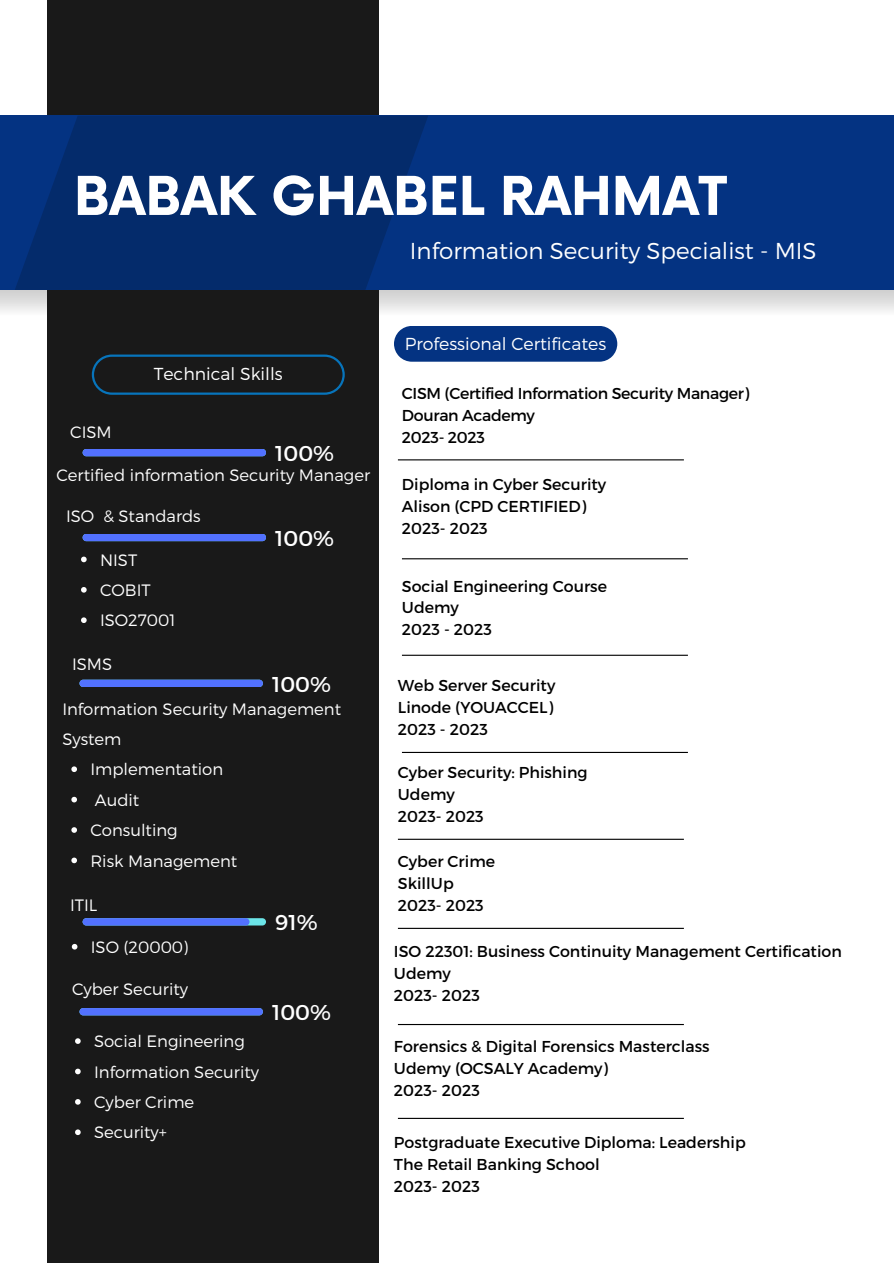
<style>
.page{position:relative;width:894px;height:1264px;background:#fff}
.page>*{position:absolute;margin:0;border:0;box-sizing:border-box;transform-origin:0 0}
.t1{font:700 52.05px "Now";color:#fff}
.t2{font:300 22.95px "Montserrat";color:#fff}
.t3{font:21.45px "Montserrat";color:#fff}
.t4{font:300 17.25px "Montserrat";color:#fff}
.t5{font:300 16.5px/30.3px "Montserrat";color:#fff}
.t6{font:15.75px "Montserrat";color:#010101}
.t7{font:15.75px "Montserrat";letter-spacing:-.02em;color:#010101}
</style>
<div class="page">
<svg style="left:0;top:290px;width:893px;height:41px"></svg>
<div style="left:47px;top:0;width:331px;height:1263px;background:#191919"></div>
<div style="left:394px;top:326px;width:223px;height:36px;background:#043382"></div>
<div style="left:0;top:116px;width:893px;height:174px;background:#043382"></div>
<svg style="left:92px;top:354px;width:252px;height:41px"></svg>
<svg style="left:15px;top:116px;width:413px;height:174px;fill:#042b6b"></svg>
<hr style="left:398px;top:459px;width:285px;height:1px;background:#000">
<hr style="left:402px;top:654px;width:285px;height:2px;background:#000">
<hr style="left:398px;top:927px;width:285px;height:1px;background:#000">
<div style="left:83px;top:449px;width:183px;height:7px;background:#5271ff;border-radius:4px"></div>
<svg style="left:81px;top:556px;width:6px;height:6px"></svg>
<svg style="left:81px;top:587px;width:6px;height:5px"></svg>
<svg style="left:81px;top:617px;width:6px;height:6px"></svg>
<div style="left:83px;top:534px;width:183px;height:7px;background:#5271ff;border-radius:4px"></div>
<div style="left:79px;top:679px;width:184px;height:8px;background:#5271ff;border-radius:4px"></div>
<svg style="left:71px;top:766px;width:6px;height:6px"></svg>
<svg style="left:71px;top:796px;width:6px;height:6px"></svg>
<svg style="left:71px;top:827px;width:6px;height:5px"></svg>
<svg style="left:71px;top:857px;width:6px;height:6px"></svg>
<div style="left:83px;top:918px;width:183px;height:7px;background:#6ce5e8;border-radius:4px"></div>
<div style="left:83px;top:918px;width:166px;height:7px;background:#5271ff;border-radius:4px"></div>
<svg style="left:72px;top:943px;width:5px;height:6px"></svg>
<div style="left:79px;top:1008px;width:184px;height:7px;background:#5271ff;border-radius:4px"></div>
<svg style="left:75px;top:1038px;width:6px;height:5px"></svg>
<svg style="left:75px;top:1068px;width:6px;height:6px"></svg>
<svg style="left:75px;top:1099px;width:6px;height:5px"></svg>
<svg style="left:75px;top:1129px;width:6px;height:6px"></svg>
<hr style="left:402px;top:558px;width:285px;height:1px;background:#000">
<hr style="left:402px;top:752px;width:285px;height:1px;background:#000">
<hr style="left:398px;top:838px;width:285px;height:1px;background:#000">
<hr style="left:398px;top:1023px;width:285px;height:2px;background:#000">
<hr style="left:398px;top:1117px;width:285px;height:1px;background:#000">
<p class="t1" style="left:74px;top:168px;width:654px">BABAK GHABEL RAHMAT</p>
<p class="t2" style="left:410px;top:236px;width:408px">Information Security Specialist - MIS</p>
<p class="t4" style="left:154px;top:363px;width:130px">Technical Skills</p>
<p class="t4" style="left:405px;top:332px;width:203px">Professional Certificates</p>
<p class="t7" style="left:402px;top:383px;width:348px">CISM (Certified Information Security Manager)</p>
<p class="t7" style="left:402px;top:405px;width:134px">Douran Academy</p>
<p class="t5" style="left:70px;top:416px;width:43px">CISM</p>
<p class="t7" style="left:402px;top:427px;width:84px">2023- 2023</p>
<p class="t6" style="left:402px;top:474px;width:206px">Diploma in Cyber Security</p>
<p class="t6" style="left:402px;top:496px;width:186px">Alison (CPD CERTIFIED)</p>
<p class="t6" style="left:402px;top:518px;width:87px">2023- 2023</p>
<h3 class="t3" style="left:275px;top:439px;width:60px">100%</h3>
<h2 class="t5" style="left:56px;top:459px;width:315px">Certified information Security Manager</h2>
<p class="t5" style="left:66px;top:500px;width:136px">ISO &amp; Standards</p>
<p class="t5" style="left:100px;top:544px;width:39px">NIST</p>
<p class="t5" style="left:100px;top:574px;width:52px">COBIT</p>
<p class="t5" style="left:100px;top:604px;width:77px">ISO27001</p>
<h3 class="t3" style="left:275px;top:524px;width:60px">100%</h3>
<p class="t6" style="left:402px;top:575px;width:206px">Social Engineering Course</p>
<p class="t6" style="left:402px;top:597px;width:58px">Udemy</p>
<p class="t6" style="left:402px;top:619px;width:91px">2023 - 2023</p>
<p class="t5" style="left:72px;top:648px;width:42px">ISMS</p>
<h3 class="t3" style="left:272px;top:670px;width:60px">100%</h3>
<p class="t5" style="left:62px;top:692px;width:280px">Information Security Management<br>System</p>
<p class="t5" style="left:90px;top:753px;width:134px">Implementation</p>
<p class="t5" style="left:95px;top:784px;width:46px">Audit</p>
<p class="t5" style="left:90px;top:814px;width:89px">Consulting</p>
<p class="t5" style="left:90px;top:844px;width:148px">Risk Management</p>
<p class="t5" style="left:70px;top:888px;width:29px">ITIL</p>
<h3 class="t3" style="left:275px;top:908px;width:44px">91%</h3>
<p class="t5" style="left:91px;top:931px;width:99px">ISO (20000)</p>
<p class="t5" style="left:72px;top:973px;width:118px">Cyber Security</p>
<h3 class="t3" style="left:272px;top:998px;width:60px">100%</h3>
<p class="t5" style="left:94px;top:1025px;width:152px">Social Engineering</p>
<p class="t5" style="left:94px;top:1055px;width:166px">Information Security</p>
<p class="t5" style="left:94px;top:1086px;width:102px">Cyber Crime</p>
<p class="t5" style="left:94px;top:1116px;width:74px">Security+</p>
<p class="t6" style="left:398px;top:675px;width:159px">Web Server Security</p>
<p class="t6" style="left:398px;top:697px;width:157px">Linode (YOUACCEL)</p>
<p class="t6" style="left:398px;top:718px;width:91px">2023 - 2023</p>
<p class="t6" style="left:398px;top:762px;width:191px">Cyber Security: Phishing</p>
<p class="t6" style="left:398px;top:784px;width:58px">Udemy</p>
<p class="t6" style="left:398px;top:806px;width:87px">2023- 2023</p>
<p class="t6" style="left:398px;top:851px;width:99px">Cyber Crime</p>
<p class="t6" style="left:398px;top:873px;width:57px">SkillUp</p>
<h1 class="t6" style="left:398px;top:895px;width:87px">2023- 2023</h1>
<p class="t6" style="left:394px;top:941px;width:449px">ISO 22301: Business Continuity Management Certification</p>
<p class="t6" style="left:394px;top:962px;width:58px">Udemy</p>
<p class="t6" style="left:394px;top:984px;width:87px">2023- 2023</p>
<p class="t6" style="left:394px;top:1036px;width:317px">Forensics &amp; Digital Forensics Masterclass</p>
<p class="t6" style="left:394px;top:1058px;width:215px">Udemy (OCSALY Academy)</p>
<p class="t6" style="left:394px;top:1080px;width:87px">2023- 2023</p>
<p class="t6" style="left:394px;top:1132px;width:353px">Postgraduate Executive Diploma: Leadership</p>
<p class="t6" style="left:394px;top:1154px;width:207px">The Retail Banking School</p>
<p class="t6" style="left:394px;top:1176px;width:87px">2023- 2023</p>
</div>
